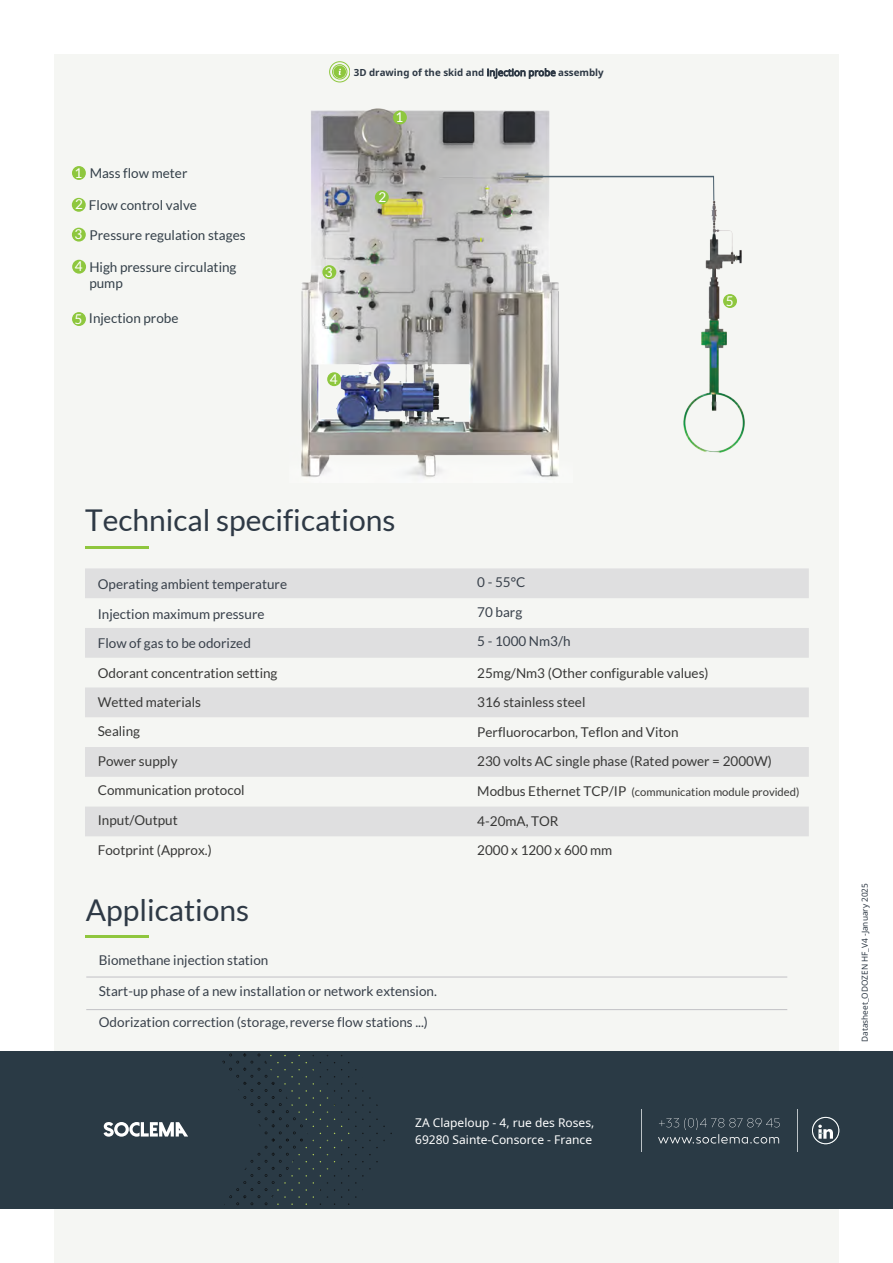
<style>
.page{position:relative;width:893px;height:1263px;background:#fff}
.page>*{position:absolute;margin:0;border:0;box-sizing:border-box;transform-origin:0 0}
.t1{font:30px "Lato";color:#2e3945}
.t2{font:17.25px "Noto Sans";color:#7e9397}
.t3{font:13.5px/29.2px "Lato";color:#383837}
.t4{font:13.5px/29px "Lato";color:#38404a}
.t5{font:13.5px/29.5px "Lato";color:#344049}
.t6{font:13.5px "Lato";color:#fff}
.t7{font:12px/16.2px "Noto Sans";color:#fff}
.t8{font:11.25px "Lato";color:#383837}
.t9{font:700 9.75px "Noto Sans";color:#2e3945}
.t10{font:8.25px "Noto Sans";color:#2e3945}
.s1{color:#fff}
.s2{font-weight:400}
.s3{font-style:inherit}
.s4{font-size:13.5px}
</style>
<div class="page">
<div style="left:54px;top:54px;width:785px;height:1209px;background:#f5f6f3"></div>
<div style="left:0;top:1052px;width:893px;height:157px;background:#2a3a45"></div>
<svg style="left:355px;top:1083px;width:30px;height:44px"></svg>
<svg style="left:222px;top:1053px;width:92px;height:152px"></svg>
<div style="left:812px;top:1117px;width:27px;height:27px;border:1px solid #fff;border-radius:50%"></div>
<svg style="left:818px;top:1125px;width:15px;height:14px"></svg>
<svg style="left:658px;top:1118px;width:122px;height:25px"></svg>
<hr style="left:641px;top:1109px;width:1px;height:42px;background:#fff">
<hr style="left:797px;top:1109px;width:1px;height:42px;background:#fff">
<svg style="left:85px;top:568px;width:724px;height:268px;fill:#dfdfe0"></svg>
<hr style="left:85px;top:546px;width:64px;height:3px;background:#8fc63e">
<hr style="left:86px;top:977px;width:701px;height:1px;background:#c1c1c5">
<hr style="left:86px;top:1009px;width:701px;height:1px;background:#c1c1c5">
<div style="left:333px;top:66px;width:13px;height:12px;background:#8ec73e;border-radius:50%"></div>
<div style="left:332px;top:65px;width:15px;height:14px;border:1px solid #8ec73e;border-radius:50%"></div>
<div style="left:330px;top:62px;width:20px;height:20px;border:1px solid #8ec73e;border-radius:50%"></div>
<svg style="left:338px;top:69px;width:3px;height:6px"></svg>
<svg style="left:104px;top:1122px;width:84px;height:15px"></svg>
<hr style="left:85px;top:935px;width:64px;height:2px;background:#8fc63e">
<img style="left:301px;top:108px;width:258px;height:369px">
<svg style="left:524px;top:175px;width:191px;height:27px"></svg>
<img style="left:619px;top:178px;width:126px;height:275px">
<div style="left:72px;top:198px;width:14px;height:14px;background:#8ec73e;border-radius:50%"></div>
<div style="left:72px;top:166px;width:14px;height:14px;background:#8ec73e;border-radius:50%"></div>
<div style="left:72px;top:228px;width:14px;height:14px;background:#8ec73e;border-radius:50%"></div>
<div style="left:72px;top:260px;width:14px;height:14px;background:#8ec73e;border-radius:50%"></div>
<div style="left:72px;top:312px;width:14px;height:14px;background:#8ec73e;border-radius:50%"></div>
<div style="left:375px;top:190px;width:14px;height:14px;background:#8ec73e;border-radius:50%"></div>
<div style="left:393px;top:111px;width:14px;height:13px;background:#8ec73e;border-radius:50%"></div>
<div style="left:322px;top:265px;width:14px;height:14px;background:#8ec73e;border-radius:50%"></div>
<div style="left:327px;top:372px;width:14px;height:14px;background:#8ec73e;border-radius:50%"></div>
<div style="left:723px;top:294px;width:14px;height:14px;background:#8ec73e;border-radius:50%"></div>
<p class="t5" style="left:90px;top:158px;width:99px">Mass flow meter</p>
<p class="t5" style="left:90px;top:191px;width:158px;text-indent:-14px"><span class="s1">2</span> Flow control valve<br>Pressure regulation stages</p>
<p class="t5" style="left:89px;top:258px;width:149px;line-height:16.2px">High pressure circulating pump</p>
<p class="t5" style="left:89px;top:304px;width:91px">Injection probe</p>
<p class="t6" style="left:75px;top:165px;width:9px">1</p>
<p class="t6" style="left:74px;top:227px;width:9px">3</p>
<p class="t6" style="left:75px;top:259px;width:9px">4</p>
<p class="t6" style="left:75px;top:311px;width:9px">5</p>
<p class="t9" style="left:354px;top:66px;width:251px">3D drawing of the skid and <span class="s2">injection probe</span> assembly</p>
<p class="t6" style="left:396px;top:110px;width:9px">1</p>
<p class="t6" style="left:325px;top:264px;width:9px">3</p>
<p class="t6" style="left:378px;top:190px;width:9px">2</p>
<p class="t6" style="left:330px;top:372px;width:9px">4</p>
<p class="t6" style="left:726px;top:293px;width:9px">5</p>
<h1 class="t1" style="left:85px;top:504px;width:312px">Technical specifications</h1>
<p class="t4" style="left:98px;top:569px;width:191px">Operating ambient temperature</p>
<p class="t4" style="left:477px;top:568px;width:95px">0 - 55°C<br><span class="s3">7</span>0 barg<br>5 - <span class="s3">1</span>000 Nm3/h</p>
<p class="t3" style="left:477px;top:658px;width:296px">25mg/Nm3 (Other configurable values)<br>316 stainless steel<br>Perfluorocarbon, Teflon and Viton<br>230 volts AC single phase (Rated power = 2000W)</p>
<p class="t8" style="left:477px;top:786px;width:324px"><span class="s4">Modbus Ethernet TCP/IP</span> (communication module provided)</p>
<p class="t4" style="left:98px;top:599px;width:168px">Injection maximum pressure<br>Flow of gas to be odorized</p>
<p class="t3" style="left:98px;top:659px;width:181px;line-height:28.8px">Odorant concentration setting<br>Wetted materials<br>Sealing</p>
<p class="t3" style="left:98px;top:746px;width:81px">Power supply</p>
<p class="t3" style="left:98px;top:776px;width:148px">Communication protocol</p>
<p class="t3" style="left:98px;top:805px;width:81px">Input/Output</p>
<p class="t3" style="left:477px;top:806px;width:83px">4-20mA, TOR</p>
<p class="t3" style="left:98px;top:835px;width:115px">Footprint (Approx.)</p>
<p class="t3" style="left:477px;top:835px;width:136px">2000 x 1200 x 600 mm</p>
<h1 class="t1" style="left:86px;top:894px;width:165px">Applications</h1>
<p class="t4" style="left:99px;top:945px;width:171px">Biomethane injection station</p>
<p class="t4" style="left:99px;top:976px;width:340px">Start-up phase of a new installation or network extension.</p>
<p class="t4" style="left:99px;top:1008px;width:331px">Odorization correction (storage,reverse flow stations ...)</p>
<p class="t7" style="left:415px;top:1114px;width:181px">ZA Clapeloup - 4, rue des Roses,<br>69280 Sainte-Consorce - France</p>
<p class="t2" style="left:818px;top:1119px;width:7px">-</p>
<p class="t10" style="left:859px;top:1042px;width:160px;rotate:-90deg">Datasheet_ODOZEN HF_V4 -January 2025</p>
</div>
